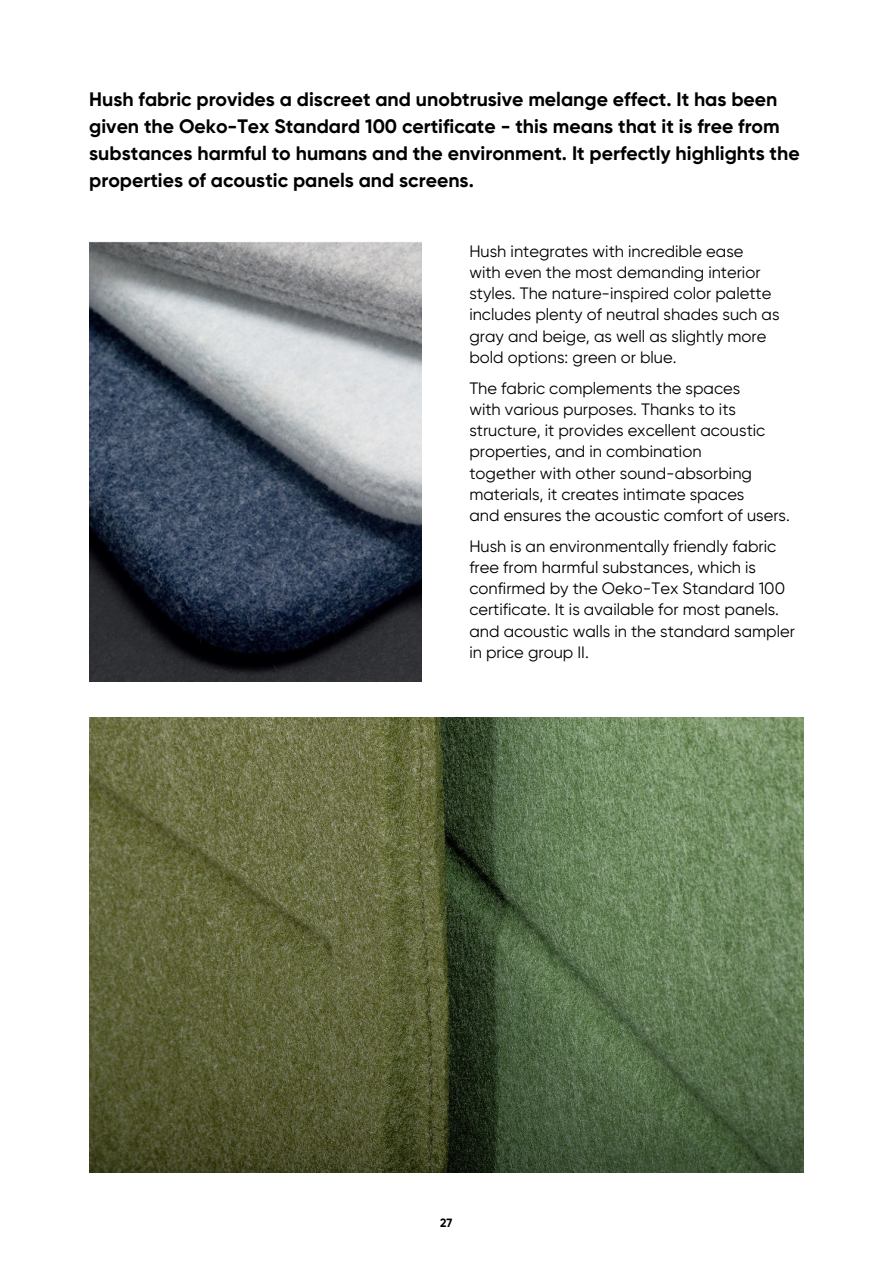
<style>
.page{position:relative;width:893px;height:1264px;background:#fff}
.page>*{position:absolute;margin:0;border:0;box-sizing:border-box;transform-origin:0 0}
.t1{font:700 19.5px/27px "Gilroy";color:#000}
.t2{font:16.5px/21.3px "Gilroy";color:#000}
.t3{font:700 12px "Gilroy";color:#000}
</style>
<div class="page">
<img style="left:89px;top:242px;width:332px;height:439px">
<img style="left:89px;top:717px;width:714px;height:455px">
<p class="t1" style="left:89px;top:86px;width:712px">Hush fabric provides a discreet and unobtrusive melange effect. It has been given the Oeko-Tex Standard 100 certificate - this means that it is free from substances harmful to humans and the environment. It perfectly highlights the properties of acoustic panels and screens.</p>
<p class="t2" style="left:469px;top:240px;width:275px">Hush integrates with incredible ease</p>
<p class="t2" style="left:469px;top:262px;width:312px">with even the most demanding interior styles. The nature-inspired color palette includes plenty of neutral shades such as gray and beige, as well as slightly more bold options: green or blue.</p>
<p class="t2" style="left:469px;top:377px;width:272px">The fabric complements the spaces</p>
<p class="t2" style="left:469px;top:398px;width:297px">with various purposes. Thanks to its structure, it provides excellent acoustic properties, and in combination</p>
<p class="t2" style="left:469px;top:462px;width:284px">together with other sound-absorbing materials, it creates intimate spaces</p>
<p class="t2" style="left:469px;top:505px;width:322px">and ensures the acoustic comfort of users.</p>
<p class="t2" style="left:469px;top:535px;width:317px">Hush is an environmentally friendly fabric free from harmful substances, which is confirmed by the Oeko-Tex Standard 100 certificate. It is available for most panels.</p>
<p class="t2" style="left:469px;top:620px;width:327px">and acoustic walls in the standard sampler in price group II.</p>
<p class="t3" style="left:440px;top:1215px;width:14px">27</p>
</div>
